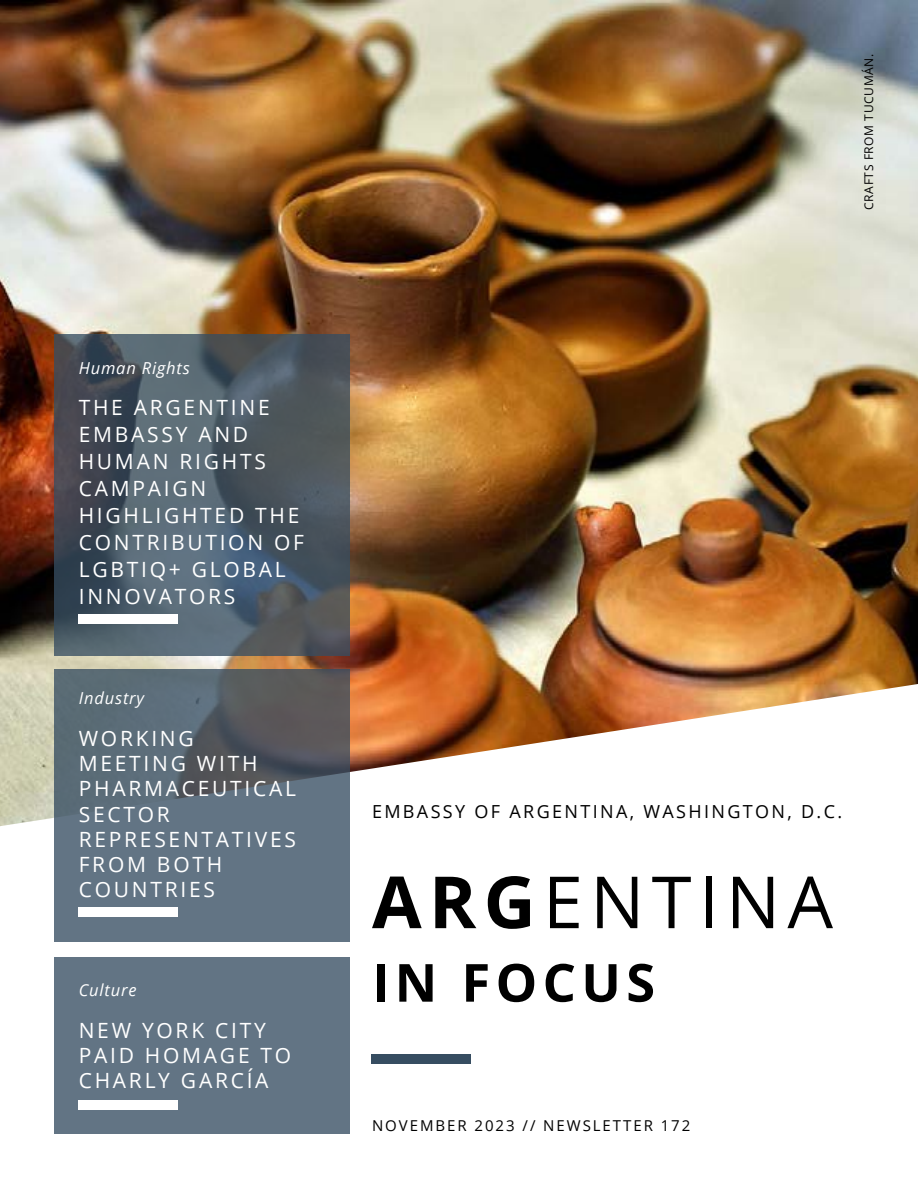
<style>
.page{position:relative;width:918px;height:1188px;background:#fff}
.page>*{position:absolute;margin:0;border:0;box-sizing:border-box;transform-origin:0 0}
.t1{font:72px "Open Sans";letter-spacing:.1em;color:#000}
.t2{font:700 52.5px "Open Sans";letter-spacing:.1em;color:#000}
.t3{font:21px/25.2px "Open Sans";letter-spacing:.13em;color:#fff}
.t4{font:18px "Open Sans";letter-spacing:.13em;color:#000}
.t5{font:italic 16.5px "Open Sans";letter-spacing:.05em;color:#fff}
.t6{font:15px "Open Sans";letter-spacing:.13em;color:#000}
.t7{font:12px "Open Sans";letter-spacing:.05em;color:#000}
.s1{font-weight:700}
</style>
<div class="page">
<img style="left:0;top:0;width:918px;height:826px">
<div style="left:372px;top:1055px;width:99px;height:9px;background:#364d61"></div>
<div style="left:55px;top:958px;width:295px;height:176px;background:#627484"></div>
<svg style="left:55px;top:670px;width:295px;height:272px;background:#5d6b78"></svg>
<svg style="left:55px;top:334px;width:295px;height:321px;background:#4d5964"></svg>
<div style="left:79px;top:1100px;width:99px;height:9px;background:#fff"></div>
<div style="left:79px;top:908px;width:99px;height:9px;background:#fff"></div>
<div style="left:79px;top:614px;width:99px;height:9px;background:#fff"></div>
<p class="t5" style="left:79px;top:357px;width:113px">Human Rights</p>
<p class="t3" style="left:79px;top:393px;width:227px;line-height:27px">THE ARGENTINE<br>EMBASSY AND<br>HUMAN RIGHTS<br>CAMPAIGN<br>HIGHLIGHTED THE<br>CONTRIBUTION OF<br>LGBTIQ+ GLOBAL<br>INNOVATORS</p>
<p class="t5" style="left:79px;top:687px;width:67px">Industry</p>
<p class="t3" style="left:79px;top:725px;width:219px">WORKING<br>MEETING WITH<br>PHARMACEUTICAL<br>SECTOR<br>REPRESENTATIVES<br>FROM BOTH<br>COUNTRIES</p>
<p class="t5" style="left:79px;top:978px;width:59px">Culture</p>
<p class="t3" style="left:79px;top:1017px;width:214px">NEW YORK CITY<br>PAID HOMAGE TO<br>CHARLY GARCÍA</p>
<p class="t7" style="left:861px;top:210px;width:157px;rotate:-90deg">CRAFTS FROM TUCUMÁN.</p>
<p class="t4" style="left:372px;top:800px;width:472px">EMBASSY OF ARGENTINA, WASHINGTON, D.C.</p>
<h1 class="t1" style="left:372px;top:853px;width:463px"><span class="s1">ARG</span>ENTINA</h1>
<h2 class="t2" style="left:372px;top:946px;width:285px">IN FOCUS</h2>
<p class="t6" style="left:372px;top:1115px;width:320px">NOVEMBER 2023 // NEWSLETTER 172</p>
</div>
